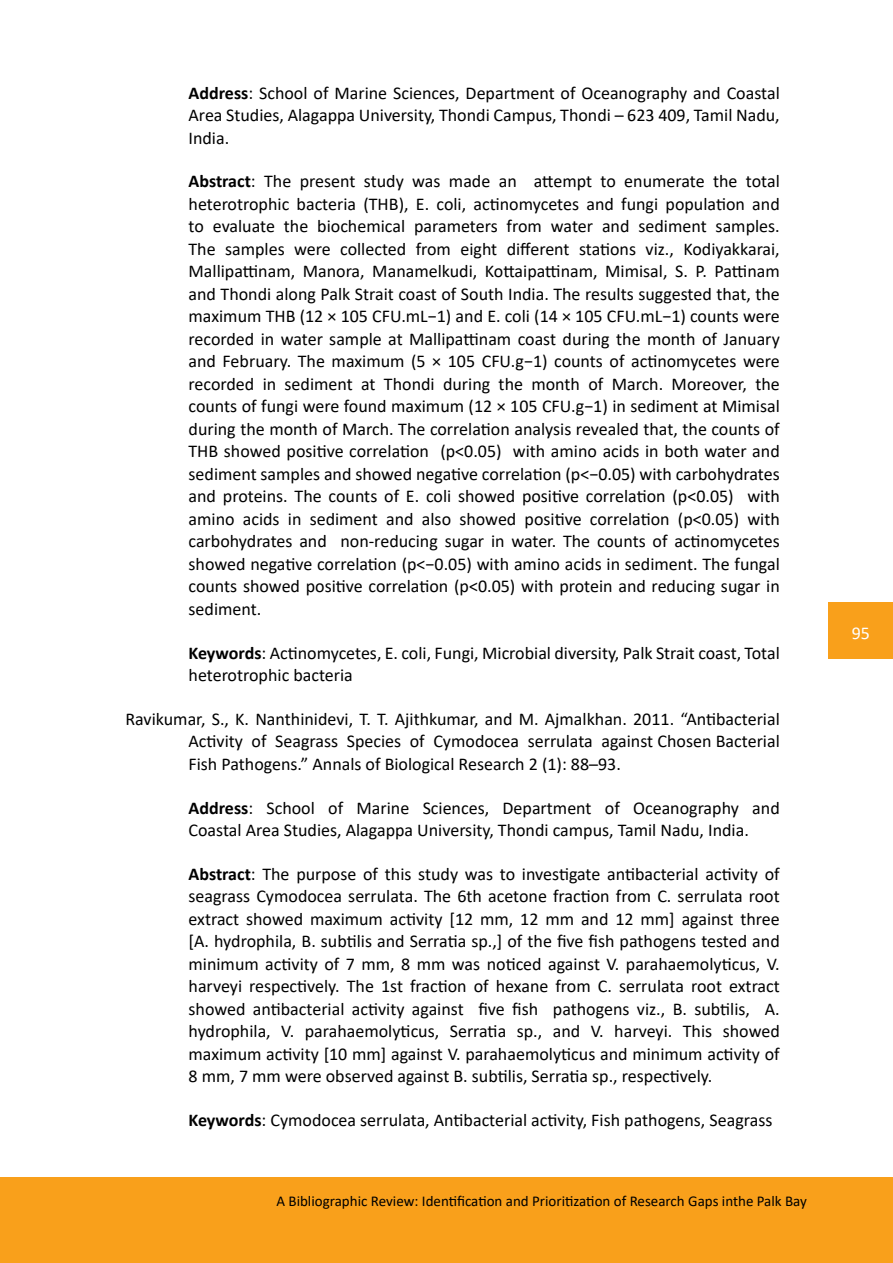
<style>
.page{position:relative;width:893px;height:1263px;background:#fff}
.page>*{position:absolute;margin:0;border:0;box-sizing:border-box;transform-origin:0 0}
.t1{font:18px/22.5px "Calibri";color:#000;text-align:justify}
.t2{font:18px "Calibri";color:#fff}
.t3{font:15px "Calibri";color:#000}
.s1{font-weight:700}
</style>
<div class="page">
<div style="left:0;top:1177px;width:893px;height:86px;background:#f9a01b"></div>
<div style="left:828px;top:603px;width:65px;height:56px;background:#f9a01b"></div>
<p class="t1" style="left:189px;top:81px;width:593px"><span class="s1">Address</span>: School of Marine Sciences, Department of Oceanography and Coastal Area Studies, Alagappa University, Thondi Campus, Thondi – 623 409, Tamil Nadu, India.</p>
<p class="t1" style="left:189px;top:170px;width:593px"><span class="s1">Abstract</span>: The present study was made an attempt to enumerate the total heterotrophic bacteria (THB), E. coli, actinomycetes and fungi population and to evaluate the biochemical parameters from water and sediment samples.<br>The samples were collected from eight different stations viz., Kodiyakkarai, Mallipattinam, Manora, Manamelkudi, Kottaipattinam, Mimisal, S. P. Pattinam and Thondi along Palk Strait coast of South India. The results suggested that, the maximum THB (12 × 105 CFU.mL−1) and E. coli (14 × 105 CFU.mL−1) counts were recorded in water sample at Mallipattinam coast during the month of January and February. The maximum (5 × 105 CFU.g−1) counts of actinomycetes were recorded in sediment at Thondi during the month of March. Moreover, the counts of fungi were found maximum (12 × 105 CFU.g−1) in sediment at Mimisal during the month of March. The correlation analysis revealed that, the counts of THB showed positive correlation (p&lt;0.05) with amino acids in both water and sediment samples and showed negative correlation (p&lt;−0.05) with carbohydrates and proteins. The counts of E. coli showed positive correlation (p&lt;0.05) with amino acids in sediment and also showed positive correlation (p&lt;0.05) with carbohydrates and non-reducing sugar in water. The counts of actinomycetes showed negative correlation (p&lt;−0.05) with amino acids in sediment. The fungal counts showed positive correlation (p&lt;0.05) with protein and reducing sugar in sediment.</p>
<p class="t1" style="left:189px;top:641px;width:593px"><span class="s1">Keywords</span>: Actinomycetes, E. coli, Fungi, Microbial diversity, Palk Strait coast, Total heterotrophic bacteria</p>
<p class="t1" style="left:189px;top:707px;width:593px;text-indent:-63px">Ravikumar, S., K. Nanthinidevi, T. T. Ajithkumar, and M. Ajmalkhan. 2011. “Antibacterial Activity of Seagrass Species of Cymodocea serrulata against Chosen Bacterial Fish Pathogens.” Annals of Biological Research 2 (1): 88–93.</p>
<p class="t1" style="left:189px;top:796px;width:593px"><span class="s1">Address</span>: School of Marine Sciences, Department of Oceanography and<br>Coastal Area Studies, Alagappa University, Thondi campus, Tamil Nadu, India.</p>
<p class="t1" style="left:189px;top:862px;width:593px"><span class="s1">Abstract</span>: The purpose of this study was to investigate antibacterial activity of seagrass Cymodocea serrulata. The 6th acetone fraction from C. serrulata root extract showed maximum activity [12 mm, 12 mm and 12 mm] against three [A. hydrophila, B. subtilis and Serratia sp.,] of the five fish pathogens tested and minimum activity of 7 mm, 8 mm was noticed against V. parahaemolyticus, V. harveyi respectively. The 1st fraction of hexane from C. serrulata root extract showed antibacterial activity against five fish pathogens viz., B. subtilis, A. hydrophila, V. parahaemolyticus, Serratia sp., and V. harveyi. This showed maximum activity [10 mm] against V. parahaemolyticus and minimum activity of 8 mm, 7 mm were observed against B. subtilis, Serratia sp., respectively.</p>
<p class="t1" style="left:189px;top:1108px;width:585px"><span class="s1">Keywords</span>: Cymodocea serrulata, Antibacterial activity, Fish pathogens, Seagrass</p>
<p class="t3" style="left:276px;top:1191px;width:532px">A Bibliographic Review: Identification and Prioritization of Research Gaps inthe Palk Bay</p>
<p class="t2" style="left:852px;top:620px;width:20px">95</p>
</div>
